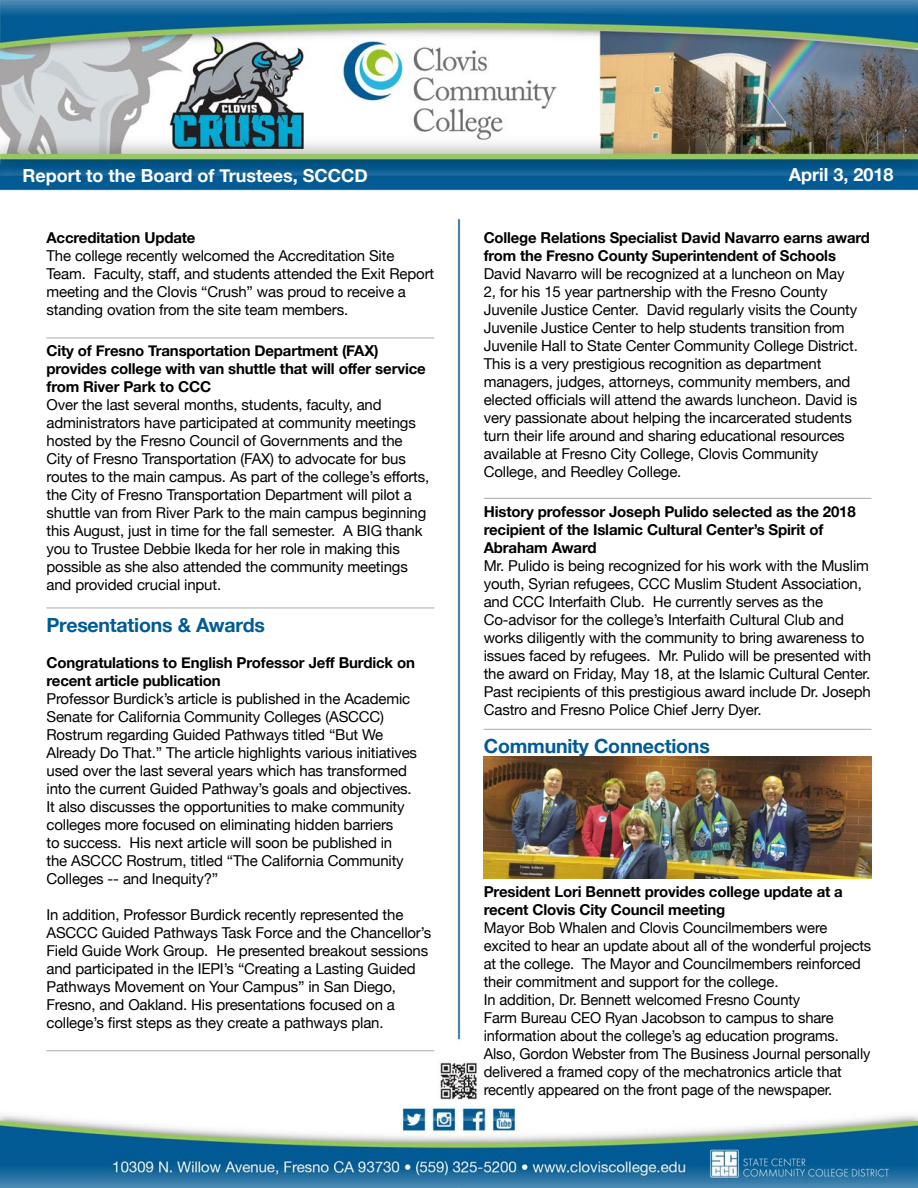
<style>
.page{position:relative;width:918px;height:1188px;background:#fff}
.page>*{position:absolute;margin:0;border:0;box-sizing:border-box;transform-origin:0 0}
.t1{font:700 19.5px "Helvetica Neue";letter-spacing:-.01em;color:#005b94}
.t2{font:700 18px "Helvetica Neue";color:#fff}
.t3{font:15px/18px "Helvetica Neue";letter-spacing:-.01em;color:#000}
.Bold_Sub_header{font:700 15px/18px "Helvetica Neue";letter-spacing:-.01em;color:#000}
</style>
<div class="page">
<img style="left:0;top:0;width:918px;height:1188px">
<hr style="left:46px;top:338px;width:388px;height:1px;background:#a7a9ac">
<hr style="left:46px;top:608px;width:388px;height:1px;background:#a7a9ac">
<hr style="left:46px;top:1050px;width:388px;height:1px;background:#a7a9ac">
<hr style="left:484px;top:498px;width:388px;height:1px;background:#a7a9ac">
<hr style="left:484px;top:729px;width:388px;height:1px;background:#a7a9ac">
<img style="left:484px;top:756px;width:387px;height:123px">
<p class="t2" style="left:22px;top:164px;width:347px">Report to the Board of Trustees, SCCCD</p>
<p class="t2" style="left:789px;top:163px;width:106px">April 3, 2018</p>
<p class="Bold_Sub_header" style="left:46px;top:228px;width:151px">Accreditation Update</p>
<p class="t3" style="left:46px;top:246px;width:389px">The college recently welcomed the Accreditation Site Team. Faculty, staff, and students attended the Exit Report meeting and the Clovis “Crush” was proud to receive a standing ovation from the site team members.</p>
<p class="Bold_Sub_header" style="left:46px;top:342px;width:381px">City of Fresno Transportation Department (FAX) provides college with van shuttle that will offer service from River Park to CCC</p>
<p class="t3" style="left:46px;top:396px;width:384px">Over the last several months, students, faculty, and administrators have participated at community meetings hosted by the Fresno Council of Governments and the City of Fresno Transportation (FAX) to advocate for bus routes to the main campus. As part of the college’s efforts, the City of Fresno Transportation Department will pilot a shuttle van from River Park to the main campus beginning this August, just in time for the fall semester. A BIG thank you to Trustee Debbie Ikeda for her role in making this possible as she also attended the community meetings and provided crucial input.</p>
<h1 class="t1" style="left:46px;top:613px;width:220px">Presentations &amp; Awards</h1>
<p class="Bold_Sub_header" style="left:46px;top:653px;width:370px">Congratulations to English Professor Jeff Burdick on recent article publication</p>
<p class="t3" style="left:46px;top:689px;width:372px">Professor Burdick’s article is published in the Academic Senate for California Community Colleges (ASCCC)<br>Rostrum regarding Guided Pathways titled “But We Already Do That.” The article highlights various initiatives used over the last several years which has transformed into the current Guided Pathway’s goals and objectives.<br>It also discusses the opportunities to make community colleges more focused on eliminating hidden barriers<br>to success. His next article will soon be published in<br>the ASCCC Rostrum, titled “The California Community Colleges -- and Inequity?”</p>
<p class="t3" style="left:46px;top:905px;width:386px">In addition, Professor Burdick recently represented the ASCCC Guided Pathways Task Force and the Chancellor’s Field Guide Work Group. He presented breakout sessions and participated in the IEPI’s “Creating a Lasting Guided Pathways Movement on Your Campus” in San Diego, Fresno, and Oakland. His presentations focused on a college’s first steps as they create a pathways plan.</p>
<p class="Bold_Sub_header" style="left:484px;top:228px;width:388px">College Relations Specialist David Navarro earns award from the Fresno County Superintendent of Schools</p>
<p class="t3" style="left:484px;top:264px;width:376px">David Navarro will be recognized at a luncheon on May 2, for his 15 year partnership with the Fresno County Juvenile Justice Center. David regularly visits the County Juvenile Justice Center to help students transition from Juvenile Hall to State Center Community College District.<br>This is a very prestigious recognition as department managers, judges, attorneys, community members, and elected officials will attend the awards luncheon. David is very passionate about helping the incarcerated students turn their life around and sharing educational resources available at Fresno City College, Clovis Community College, and Reedley College.</p>
<p class="Bold_Sub_header" style="left:484px;top:502px;width:374px">History professor Joseph Pulido selected as the 2018 recipient of the Islamic Cultural Center’s Spirit of<br>Abraham Award</p>
<p class="t3" style="left:484px;top:556px;width:389px">Mr. Pulido is being recognized for his work with the Muslim youth, Syrian refugees, CCC Muslim Student Association, and CCC Interfaith Club. He currently serves as the Co-advisor for the college’s Interfaith Cultural Club and works diligently with the community to bring awareness to issues faced by refugees. Mr. Pulido will be presented with the award on Friday, May 18, at the Islamic Cultural Center.<br>Past recipients of this prestigious award include Dr. Joseph Castro and Fresno Police Chief Jerry Dyer.</p>
<h1 class="t1" style="left:484px;top:734px;width:228px">Community Connections</h1>
<p class="Bold_Sub_header" style="left:484px;top:882px;width:361px">President Lori Bennett provides college update at a recent Clovis City Council meeting</p>
<p class="t3" style="left:484px;top:918px;width:389px">Mayor Bob Whalen and Clovis Councilmembers were excited to hear an update about all of the wonderful projects at the college. The Mayor and Councilmembers reinforced their commitment and support for the college.</p>
<p class="t3" style="left:484px;top:990px;width:357px">In addition, Dr. Bennett welcomed Fresno County<br>Farm Bureau CEO Ryan Jacobson to campus to share information about the college’s ag education programs.</p>
<p class="t3" style="left:484px;top:1044px;width:388px">Also, Gordon Webster from The Business Journal personally delivered a framed copy of the mechatronics article that recently appeared on the front page of the newspaper.</p>
</div>
